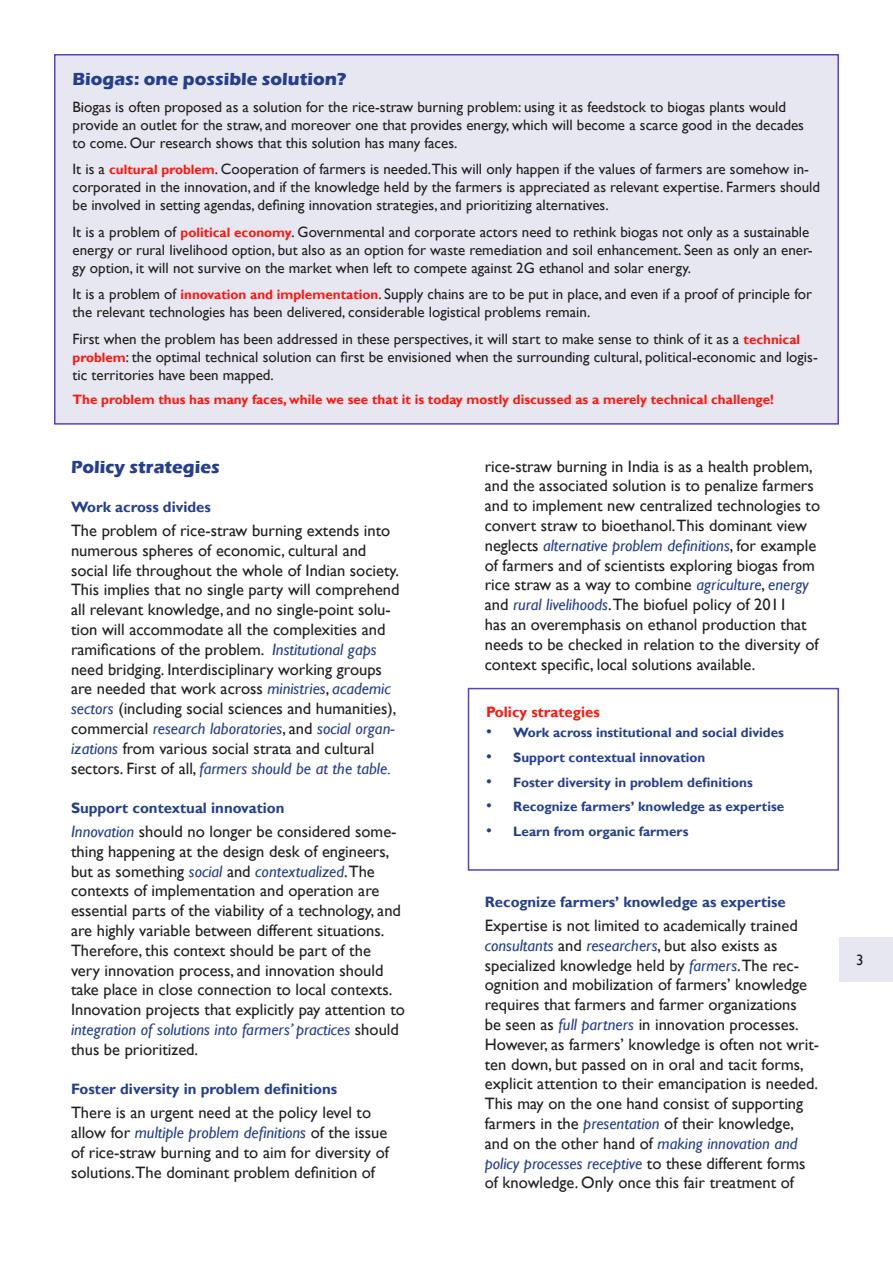
<style>
.page{position:relative;width:893px;height:1263px;background:#fff}
.page>*{position:absolute;margin:0;border:0;box-sizing:border-box;transform-origin:0 0}
.Heading_1{font:700 18px "Eras ITC";color:#253f8e}
.t1{font:16.5px/19.8px "Gill Sans";color:#231f20}
.Imprint{font:15px/18px "Gill Sans";color:#231f20}
.Heading_2{font:700 15px "Gill Sans";color:#253f8e}
.Heading_2-2{font:700 15px "Gill Sans";color:#ff160e}
.t2{font:700 13.5px "Gill Sans";color:#253f8e}
.Imprint-2{font:700 13.5px "Gill Sans";color:#ff160e}
.s1{font-weight:700;font-size:13.5px;color:#ff160e}
.s2{font-style:italic;color:#253f8e}
.s3{font-weight:400;font-size:16.5px}
</style>
<div class="page">
<div style="left:839px;top:938px;width:54px;height:44px;background:#e7e7f2"></div>
<div style="left:468px;top:688px;width:371px;height:183px;border:2px solid #5941c9"></div>
<div style="left:55px;top:55px;width:783px;height:369px;background:#e7e7f2"></div>
<div style="left:54px;top:54px;width:785px;height:371px;border:2px solid #5941c9"></div>
<p class="Heading_1" style="left:73px;top:69px;width:275px">Biogas: one possible solution?</p>
<p class="Imprint" style="left:73px;top:98px;width:733px">Biogas is often proposed as a solution for the rice-straw burning problem: using it as feedstock to biogas plants would provide an outlet for the straw, and moreover one that provides energy, which will become a scarce good in the decades to come. Our research shows that this solution has many faces.</p>
<p class="Imprint" style="left:73px;top:160px;width:749px">It is a <span class="s1">cultural problem</span>. Cooperation of farmers is needed.This will only happen if the values of farmers are somehow in&shy;corporated in the innovation, and if the knowledge held by the farmers is appreciated as relevant expertise. Farmers should be involved in setting agendas, defining innovation strategies, and prioritizing alternatives.</p>
<p class="Imprint" style="left:73px;top:223px;width:742px">It is a problem of <span class="s1">political economy</span>. Governmental and corporate actors need to rethink biogas not only as a sustainable energy or rural livelihood option, but also as an option for waste remediation and soil enhancement. Seen as only an ener&shy;gy option, it will not survive on the market when left to compete against 2G ethanol and solar energy.</p>
<p class="Imprint" style="left:73px;top:285px;width:741px">It is a problem of <span class="s1">innovation and implementation</span>. Supply chains are to be put in place, and even if a proof of principle for the relevant technologies has been delivered, considerable logistical problems remain.</p>
<p class="Imprint" style="left:73px;top:330px;width:747px">First when the problem has been addressed in these perspectives, it will start to make sense to think of it as a <span class="s1">technical problem</span>: the optimal technical solution can first be envisioned when the surrounding cultural, political-economic and logis&shy;tic territories have been mapped.</p>
<p class="Imprint-2" style="left:73px;top:392px;width:703px">The problem thus has many faces, while we see that it is today mostly discussed as a merely technical challenge!</p>
<p class="Heading_1" style="left:71px;top:456px;width:150px">Policy strategies</p>
<p class="Heading_2" style="left:71px;top:498px;width:141px">Work across divides</p>
<p class="t1" style="left:71px;top:521px;width:330px">The problem of rice-straw burning extends into numerous spheres of economic, cultural and social life throughout the whole of Indian society.<br>This implies that no single party will comprehend all relevant knowledge, and no single-point solu&shy;tion will accommodate all the complexities and ramifications of the problem. <span class="s2">Institutional gaps </span>need bridging. Interdisciplinary working groups are needed that work across <span class="s2">ministries</span>, <span class="s2">academic sectors</span> (including social sciences and humanities), commercial <span class="s2">research laboratories</span>, and <span class="s2">social organ&shy;izations</span> from various social strata and cultural sectors. First of all, <span class="s2">farmers should be at the table.</span></p>
<p class="Heading_2" style="left:71px;top:799px;width:215px">Support contextual innovation</p>
<p class="t1" style="left:71px;top:822px;width:335px"><span class="s2">Innovation</span> should no longer be considered some&shy;thing happening at the design desk of engineers, but as something <span class="s2">social</span> and <span class="s2">contextualized</span>.The contexts of implementation and operation are essential parts of the viability of a technology, and are highly variable between different situations.<br>Therefore, this context should be part of the<br>very innovation process, and innovation should take place in close connection to local contexts.<br>Innovation projects that explicitly pay attention to <span class="s2">integration of solutions into farmers’ practices</span> should thus be prioritized.</p>
<p class="Heading_2" style="left:71px;top:1080px;width:268px">Foster diversity in problem definitions</p>
<p class="t1" style="left:71px;top:1103px;width:319px">There is an urgent need at the policy level to allow for <span class="s2">multiple problem definitions</span> of the issue of rice-straw burning and to aim for diversity of solutions.The dominant problem definition of</p>
<p class="t1" style="left:485px;top:456px;width:337px">rice-straw burning in India is as a health problem, and the associated solution is to penalize farmers and to implement new centralized technologies to convert straw to bioethanol.This dominant view neglects <span class="s2">alternative problem definitions</span>, for example of farmers and of scientists exploring biogas from rice straw as a way to combine <span class="s2">agriculture</span>, <span class="s2">energy </span>and <span class="s2">rural livelihoods</span>.The biofuel policy of 2011<br>has an overemphasis on ethanol production that needs to be checked in relation to the diversity of context specific, local solutions available.</p>
<p class="Heading_2-2" style="left:486px;top:703px;width:115px">Policy strategies</p>
<p class="t2" style="left:486px;top:724px;width:299px"><span class="s3">•</span> Work across institutional and social divides</p>
<p class="t2" style="left:486px;top:749px;width:221px"><span class="s3">•</span> Support contextual innovation</p>
<p class="t2" style="left:486px;top:774px;width:268px"><span class="s3">•</span> Foster diversity in problem definitions</p>
<p class="t2" style="left:486px;top:799px;width:299px"><span class="s3">•</span> Recognize farmers’ knowledge as expertise</p>
<p class="t2" style="left:486px;top:823px;width:204px"><span class="s3">•</span> Learn from organic farmers</p>
<p class="Heading_2" style="left:485px;top:893px;width:303px">Recognize farmers’ knowledge as expertise</p>
<p class="t1" style="left:485px;top:916px;width:336px">Expertise is not limited to academically trained <span class="s2">consultants</span> and <span class="s2">researchers</span>, but also exists as specialized knowledge held by <span class="s2">farmers</span>.The rec&shy;ognition and mobilization of farmers’ knowledge requires that farmers and farmer organizations<br>be seen as <span class="s2">full partners</span> in innovation processes.<br>However, as farmers’ knowledge is often not writ&shy;ten down, but passed on in oral and tacit forms, explicit attention to their emancipation is needed.<br>This may on the one hand consist of supporting farmers in the <span class="s2">presentation</span> of their knowledge, and on the other hand of <span class="s2">making innovation and policy processes receptive</span> to these different forms of knowledge. Only once this fair treatment of</p>
<p class="Imprint" style="left:856px;top:951px;width:9px">3</p>
</div>
